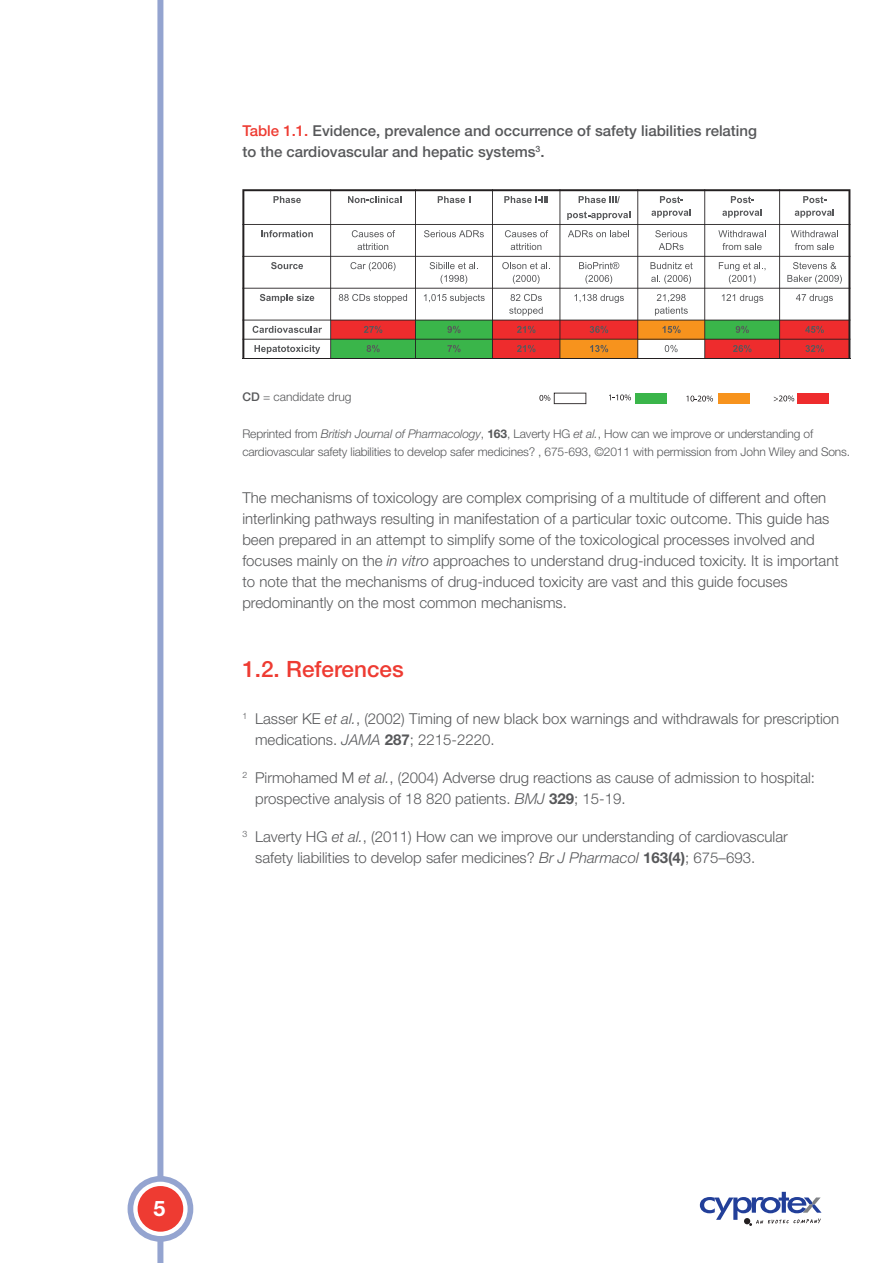
<style>
.page{position:relative;width:893px;height:1263px;background:#fff}
.page>*{position:absolute;margin:0;border:0;box-sizing:border-box;transform-origin:0 0}
.t1{font:500 22.5px "Helvetica Neue LT Std";color:#ee3b32}
.t2{font:700 21.3px "Helvetica Neue LT Std";color:#fff}
.t3{font:300 15px/21px "Helvetica Neue LT Std";color:#57585a}
.t4{font:500 15px/21px "Helvetica Neue LT Std";color:#57585a}
.t5{font:300 12px/18px "Helvetica Neue LT Std";letter-spacing:-.01em;color:#57585a}
.s1{color:#ee3b32}
.s2{font-weight:500}
.s3{font-style:italic}
.s4{font-weight:700}
</style>
<div class="page">
<svg style="left:700px;top:1192px;width:121px;height:34px"></svg>
<div style="left:157px;top:0;width:6px;height:1263px;background:#94a4d0"></div>
<svg style="left:130px;top:1179px;width:60px;height:60px"></svg>
<div style="left:128px;top:1176px;width:65px;height:66px;border:6px solid #94a4d0;border-radius:50%"></div>
<div style="left:138px;top:1186px;width:45px;height:46px;background:#ee3b32;border-radius:50%"></div>
<svg style="left:242px;top:189px;width:608px;height:169px"></svg>
<hr style="left:242px;top:358px;width:608px;height:1px;background:#231f20">
<svg style="left:273px;top:196px;width:28px;height:7px"></svg>
<svg style="left:348px;top:196px;width:53px;height:7px"></svg>
<svg style="left:438px;top:196px;width:32px;height:7px"></svg>
<svg style="left:504px;top:196px;width:44px;height:7px"></svg>
<svg style="left:579px;top:196px;width:41px;height:7px"></svg>
<svg style="left:567px;top:211px;width:63px;height:9px"></svg>
<svg style="left:660px;top:196px;width:23px;height:7px"></svg>
<svg style="left:651px;top:209px;width:40px;height:9px"></svg>
<svg style="left:731px;top:196px;width:23px;height:7px"></svg>
<svg style="left:722px;top:209px;width:40px;height:9px"></svg>
<svg style="left:803px;top:196px;width:23px;height:7px"></svg>
<svg style="left:795px;top:209px;width:39px;height:9px"></svg>
<svg style="left:261px;top:230px;width:52px;height:7px"></svg>
<svg style="left:352px;top:230px;width:43px;height:7px"></svg>
<svg style="left:357px;top:243px;width:31px;height:7px"></svg>
<svg style="left:424px;top:230px;width:60px;height:7px"></svg>
<svg style="left:505px;top:230px;width:43px;height:7px"></svg>
<svg style="left:511px;top:243px;width:30px;height:7px"></svg>
<svg style="left:568px;top:230px;width:61px;height:7px"></svg>
<svg style="left:655px;top:230px;width:32px;height:7px"></svg>
<svg style="left:659px;top:243px;width:24px;height:7px"></svg>
<svg style="left:718px;top:230px;width:48px;height:7px"></svg>
<svg style="left:722px;top:243px;width:40px;height:7px"></svg>
<svg style="left:791px;top:230px;width:47px;height:7px"></svg>
<svg style="left:795px;top:243px;width:39px;height:7px"></svg>
<svg style="left:271px;top:262px;width:32px;height:7px"></svg>
<svg style="left:350px;top:262px;width:46px;height:9px"></svg>
<svg style="left:430px;top:262px;width:48px;height:7px"></svg>
<svg style="left:440px;top:275px;width:27px;height:9px"></svg>
<svg style="left:502px;top:262px;width:48px;height:7px"></svg>
<svg style="left:513px;top:275px;width:27px;height:9px"></svg>
<svg style="left:579px;top:262px;width:40px;height:7px"></svg>
<svg style="left:585px;top:275px;width:27px;height:9px"></svg>
<svg style="left:650px;top:262px;width:43px;height:7px"></svg>
<svg style="left:651px;top:275px;width:40px;height:9px"></svg>
<svg style="left:719px;top:262px;width:46px;height:22px"></svg>
<svg style="left:793px;top:262px;width:43px;height:7px"></svg>
<svg style="left:787px;top:275px;width:55px;height:9px"></svg>
<svg style="left:260px;top:294px;width:54px;height:9px"></svg>
<svg style="left:339px;top:294px;width:68px;height:9px"></svg>
<svg style="left:424px;top:294px;width:61px;height:9px"></svg>
<svg style="left:510px;top:294px;width:32px;height:7px"></svg>
<svg style="left:509px;top:307px;width:34px;height:9px"></svg>
<svg style="left:574px;top:294px;width:50px;height:9px"></svg>
<svg style="left:655px;top:294px;width:33px;height:22px"></svg>
<svg style="left:722px;top:294px;width:41px;height:9px"></svg>
<svg style="left:796px;top:294px;width:37px;height:9px"></svg>
<svg style="left:253px;top:326px;width:69px;height:7px"></svg>
<svg style="left:364px;top:326px;width:18px;height:7px"></svg>
<svg style="left:447px;top:326px;width:14px;height:7px"></svg>
<svg style="left:517px;top:326px;width:18px;height:7px"></svg>
<svg style="left:590px;top:326px;width:18px;height:7px"></svg>
<svg style="left:662px;top:326px;width:19px;height:7px"></svg>
<svg style="left:736px;top:326px;width:13px;height:7px"></svg>
<svg style="left:805px;top:326px;width:19px;height:7px"></svg>
<svg style="left:254px;top:345px;width:66px;height:9px"></svg>
<svg style="left:367px;top:345px;width:13px;height:7px"></svg>
<svg style="left:447px;top:345px;width:14px;height:7px"></svg>
<svg style="left:517px;top:345px;width:19px;height:7px"></svg>
<svg style="left:590px;top:345px;width:18px;height:7px"></svg>
<svg style="left:665px;top:345px;width:13px;height:7px"></svg>
<svg style="left:733px;top:345px;width:19px;height:7px"></svg>
<svg style="left:805px;top:345px;width:19px;height:7px"></svg>
<svg style="left:609px;top:394px;width:22px;height:6px"></svg>
<svg style="left:686px;top:396px;width:27px;height:5px"></svg>
<svg style="left:774px;top:395px;width:20px;height:6px"></svg>
<div style="left:797px;top:393px;width:32px;height:11px;background:#ee2c2d"></div>
<div style="left:718px;top:393px;width:31px;height:11px;background:#f7931d"></div>
<div style="left:635px;top:393px;width:32px;height:11px;background:#3ab54a"></div>
<svg style="left:539px;top:393px;width:47px;height:11px"></svg>
<p class="t4" style="left:242px;top:120px;width:516px"><span class="s1">Table 1.1.</span> Evidence, prevalence and occurrence of safety liabilities relating to the cardiovascular and hepatic systems<sup>3</sup>.</p>
<p class="t5" style="left:242px;top:387px;width:111px"><span class="s2">CD</span> = candidate drug</p>
<p class="t5" style="left:242px;top:424px;width:609px">Reprinted from <span class="s3">British Journal of Pharmacology</span>, <span class="s4">163</span>, Laverty HG <span class="s3">et al.</span>, How can we improve or understanding of cardiovascular safety liabilities to develop safer medicines? , 675-693, ©2011 with permission from John Wiley and Sons.</p>
<p class="t3" style="left:242px;top:486px;width:598px">The mechanisms of toxicology are complex comprising of a multitude of different and often interlinking pathways resulting in manifestation of a particular toxic outcome. This guide has been prepared in an attempt to simplify some of the toxicological processes involved and focuses mainly on the <span class="s3">in vitro</span> approaches to understand drug-induced toxicity. It is important to note that the mechanisms of drug-induced toxicity are vast and this guide focuses predominantly on the most common mechanisms.</p>
<p class="t1" style="left:242px;top:656px;width:163px">1.2. References</p>
<p class="t3" style="left:255px;top:707px;width:586px;text-indent:-13px"><sup>1</sup> Lasser KE <span class="s3">et al.</span>, (2002) Timing of new black box warnings and withdrawals for prescription medications. <span class="s3">JAMA</span> <span class="s4">287</span>; 2215-2220.</p>
<p class="t3" style="left:255px;top:766px;width:561px;text-indent:-13px"><sup>2</sup> Pirmohamed M <span class="s3">et al.</span>, (2004) Adverse drug reactions as cause of admission to hospital: prospective analysis of 18 820 patients. <span class="s3">BMJ</span> <span class="s4">329</span>; 15-19.</p>
<p class="t3" style="left:255px;top:825px;width:534px;line-height:21.6px;text-indent:-13px"><sup>3</sup> Laverty HG <span class="s3">et al.</span>, (2011) How can we improve our understanding of cardiovascular safety liabilities to develop safer medicines? <span class="s3">Br J Pharmacol</span> <span class="s4">163(4)</span>; 675–693.</p>
<h2 class="t2" style="left:153px;top:1195px;width:13px">5</h2>
</div>
